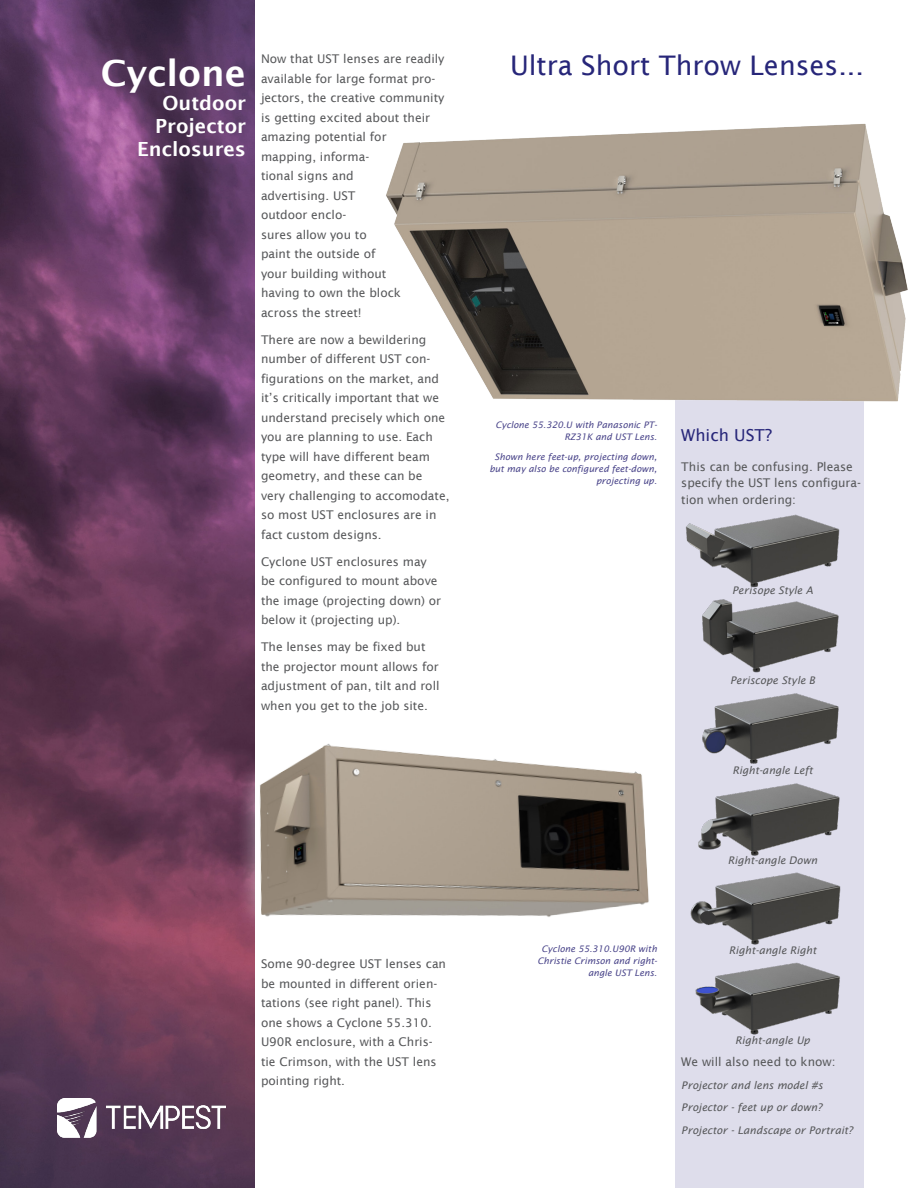
<style>
.page{position:relative;width:918px;height:1188px;background:#fff}
.page>*{position:absolute;margin:0;border:0;box-sizing:border-box;transform-origin:0 0}
.t1{font:600 36px "Lucida Sans";color:#fff}
.t2{font:27px "Lucida Sans";color:#272679}
.t3{font:600 19.5px "Lucida Sans";color:#fff}
.t4{font:16.5px "Lucida Sans";color:#272679}
.t5{font:12px/19.5px "Lucida Sans";color:#57585a}
.t6{font:italic 10.5px "Lucida Sans";color:#57585a}
.t7{font:italic 9px/12px "Lucida Sans";color:#4a458a;text-align:right}
</style>
<div class="page">
<div style="left:675px;top:389px;width:189px;height:799px;background:#deddeb"></div>
<img style="left:0;top:0;width:255px;height:1188px">
<img style="left:58px;top:1098px;width:167px;height:44px">
<img style="left:386px;top:123px;width:522px;height:279px">
<img style="left:702px;top:693px;width:137px;height:71px">
<img style="left:698px;top:783px;width:142px;height:70px">
<img style="left:691px;top:853px;width:150px;height:86px">
<img style="left:695px;top:939px;width:145px;height:96px">
<img style="left:702px;top:599px;width:137px;height:74px">
<img style="left:685px;top:514px;width:155px;height:74px">
<img style="left:219px;top:739px;width:430px;height:197px">
<p class="t1" style="left:101px;top:53px;width:147px">Cyclone</p>
<p class="t3" style="left:163px;top:92px;width:85px">Outdoor</p>
<p class="t3" style="left:155px;top:115px;width:92px">Projector</p>
<p class="t3" style="left:137px;top:138px;width:110px">Enclosures</p>
<p class="t5" style="left:261px;top:49px;width:185px">Now that UST lenses are readily available for large format pro&shy;jectors, the creative community is getting excited about their amazing potential for mapping, informa-<br>tional signs and<br>advertising. UST<br>outdoor enclo-<br>sures allow you to<br>paint the outside of<br>your building without<br>having to own the block<br>across the street!</p>
<p class="t5" style="left:261px;top:330px;width:190px">There are now a bewildering number of different UST con&shy;figurations on the market, and it’s critically important that we understand precisely which one you are planning to use. Each type will have different beam geometry, and these can be very challenging to accomodate, so most UST enclosures are in fact custom designs.</p>
<p class="t5" style="left:261px;top:552px;width:182px">Cyclone UST enclosures may be configured to mount above the image (projecting down) or below it (projecting up).</p>
<p class="t5" style="left:261px;top:637px;width:180px">The lenses may be fixed but the projector mount allows for adjustment of pan, tilt and roll when you get to the job site.</p>
<p class="t5" style="left:261px;top:954px;width:187px">Some 90-degree UST lenses can be mounted in different orien&shy;tations (see right panel). This one shows a Cyclone 55.310.<br>U90R enclosure, with a Chris&shy;tie Crimson, with the UST lens pointing right.</p>
<p class="t2" style="left:510px;top:50px;width:355px">Ultra Short Throw Lenses...</p>
<p class="t7" style="left:495px;top:419px;width:163px">Cyclone 55.320.U with Panasonic PT-<br>RZ31K and UST Lens.</p>
<p class="t7" style="left:489px;top:450px;width:169px">Shown here feet-up, projecting down, but may also be configured feet-down, projecting up.</p>
<p class="t4" style="left:681px;top:426px;width:92px">Which UST?</p>
<p class="t5" style="left:681px;top:458px;width:181px;line-height:16.5px">This can be confusing. Please specify the UST lens configura&shy;tion when ordering:</p>
<p class="t6" style="left:732px;top:584px;width:82px">Perisope Style A</p>
<p class="t6" style="left:730px;top:674px;width:86px">Periscope Style B</p>
<p class="t6" style="left:732px;top:764px;width:82px">Right-angle Left</p>
<p class="t6" style="left:728px;top:854px;width:91px">Right-angle Down</p>
<p class="t7" style="left:537px;top:943px;width:121px">Cyclone 55.310.U90R with<br>Christie Crimson and right&shy;angle UST Lens.</p>
<p class="t6" style="left:729px;top:944px;width:89px">Right-angle Right</p>
<p class="t6" style="left:735px;top:1034px;width:76px">Right-angle Up</p>
<p class="t5" style="left:681px;top:1052px;width:156px">We will also need to know:</p>
<p class="t6" style="left:681px;top:1079px;width:143px">Projector and lens model #s</p>
<p class="t6" style="left:681px;top:1102px;width:143px">Projector - feet up or down?</p>
<p class="t6" style="left:681px;top:1124px;width:173px">Projector - Landscape or Portrait?</p>
</div>
